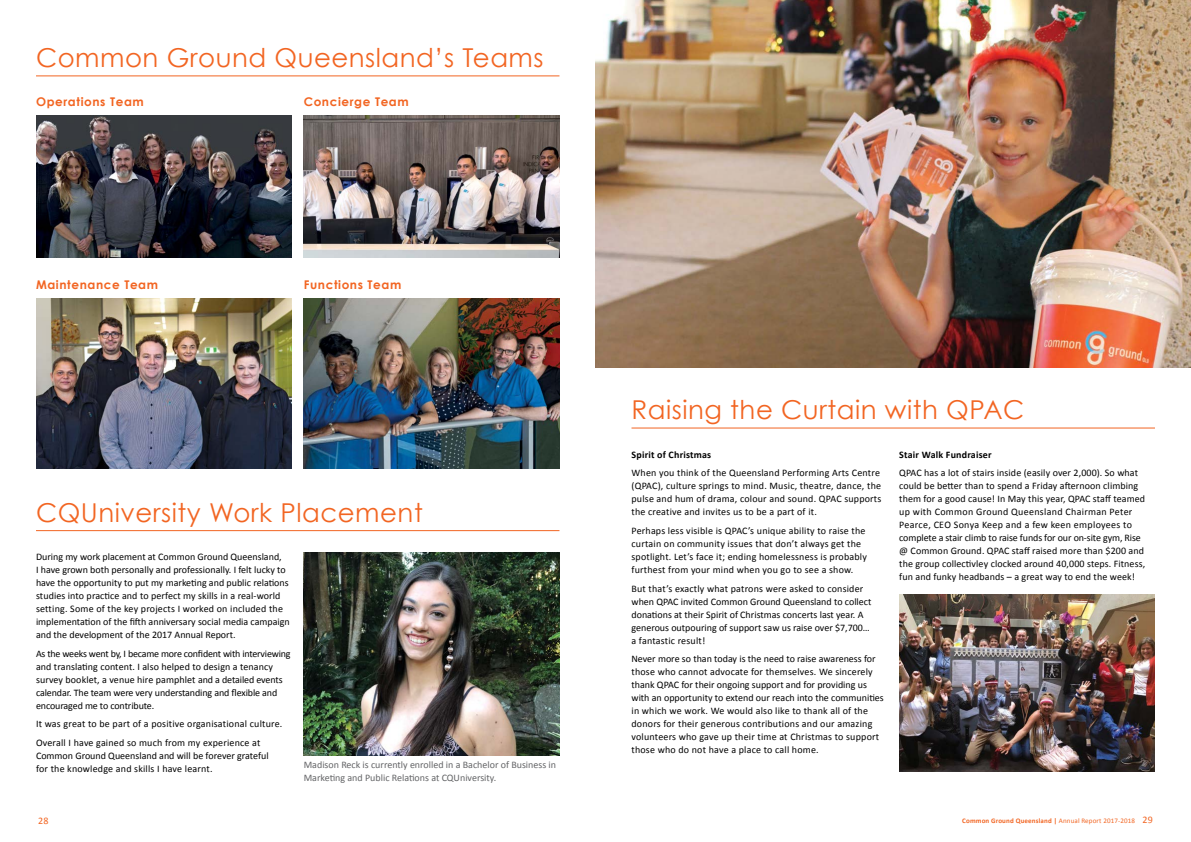
<style>
.page{position:relative;width:1191px;height:842px;background:#fff}
.page>*{position:absolute;margin:0;border:0;box-sizing:border-box;transform-origin:0 0}
.Orange_heading{font:26px "Century Gothic";letter-spacing:.02em;color:#f26522}
.Body_Text{font:700 12px "Century Gothic";letter-spacing:.05em;color:#f26522}
.Body_Text-2{font:10px/13px "Calibri";letter-spacing:.01em;color:#000}
.Body_Text-3{font:10px/13px "Calibri";letter-spacing:-.01em;color:#000}
.Body_Text-4{font:10px/13px "Calibri";color:#636466}
.Body_Text-5{font:700 10px "Calibri";letter-spacing:.02em;color:#000}
.body{font:700 10px "Calibri";letter-spacing:.02em;color:#000}
.t1{font:10px "Calibri";color:#f26522}
.t2{font:700 7px "Calibri";letter-spacing:.02em;color:#f26522}
.s1{font-weight:400}
.s2{font-weight:400;font-size:10px}
</style>
<div class="page">
<hr style="left:36px;top:76px;width:523px;height:1px;background:#f26522">
<hr style="left:631px;top:428px;width:524px;height:1px;background:#f26522">
<img style="left:304px;top:299px;width:255px;height:170px">
<img style="left:304px;top:116px;width:255px;height:142px">
<img style="left:36px;top:299px;width:256px;height:170px">
<img style="left:36px;top:116px;width:256px;height:142px">
<img style="left:595px;top:0;width:596px;height:367px">
<hr style="left:36px;top:530px;width:523px;height:1px;background:#f26522">
<img style="left:304px;top:552px;width:255px;height:203px">
<img style="left:899px;top:594px;width:256px;height:178px">
<p class="Orange_heading" style="left:36px;top:42px;width:509px">Common Ground Queensland’s Teams</p>
<p class="Body_Text" style="left:36px;top:95px;width:109px">Operations Team</p>
<p class="Body_Text" style="left:304px;top:95px;width:106px">Concierge Team</p>
<p class="Body_Text" style="left:36px;top:277px;width:124px">Maintenance Team</p>
<p class="Body_Text" style="left:304px;top:277px;width:99px">Functions Team</p>
<p class="Orange_heading" style="left:36px;top:496px;width:388px">CQUniversity Work Placement</p>
<p class="Body_Text-2" style="left:36px;top:550px;width:255px">During my work placement at Common Ground Queensland,<br>I have grown both personally and professionally. I felt lucky to have the opportunity to put my marketing and public relations studies into practice and to perfect my skills in a real-world setting. Some of the key projects I worked on included the implementation of the fifth anniversary social media campaign and the development of the 2017 Annual Report.</p>
<p class="Body_Text-3" style="left:36px;top:647px;width:256px">As the weeks went by, I became more confident with interviewing and translating content. I also helped to design a tenancy survey booklet, a venue hire pamphlet and a detailed events calendar. The team were very understanding and flexible and encouraged me to contribute.</p>
<p class="Body_Text-2" style="left:36px;top:718px;width:248px">It was great to be part of a positive organisational culture.</p>
<p class="Body_Text-2" style="left:36px;top:736px;width:234px">Overall I have gained so much from my experience at<br>Common Ground Queensland and will be forever grateful for the knowledge and skills I have learnt.</p>
<p class="Body_Text-4" style="left:304px;top:759px;width:254px">Madison Reck is currently enrolled in a Bachelor of Business in<br>Marketing and Public Relations at CQUniversity.</p>
<p class="Orange_heading" style="left:631px;top:394px;width:394px">Raising the Curtain with QPAC</p>
<p class="body" style="left:631px;top:448px;width:81px">Spirit of Christmas</p>
<p class="Body_Text-2" style="left:631px;top:466px;width:251px">When you think of the Queensland Performing Arts Centre (QPAC), culture springs to mind. Music, theatre, dance, the pulse and hum of drama, colour and sound. QPAC supports the creative and invites us to be a part of it.</p>
<p class="Body_Text-2" style="left:631px;top:524px;width:237px">Perhaps less visible is QPAC’s unique ability to raise the curtain on community issues that don’t always get the spotlight. Let’s face it; ending homelessness is probably furthest from your mind when you go to see a show.</p>
<p class="Body_Text-2" style="left:631px;top:582px;width:241px">But that’s exactly what patrons were asked to consider when QPAC invited Common Ground Queensland to collect donations at their Spirit of Christmas concerts last year. A generous outpouring of support saw us raise over $7,700… a fantastic result!</p>
<p class="Body_Text-2" style="left:631px;top:652px;width:254px">Never more so than today is the need to raise awareness for those who cannot advocate for themselves. We sincerely thank QPAC for their ongoing support and for providing us with an opportunity to extend our reach into the communities in which we work. We would also like to thank all of the donors for their generous contributions and our amazing volunteers who gave up their time at Christmas to support those who do not have a place to call home.</p>
<p class="Body_Text-5" style="left:899px;top:448px;width:94px">Stair Walk Fundraiser</p>
<p class="Body_Text-2" style="left:899px;top:466px;width:247px">QPAC has a lot of stairs inside (easily over 2,000). So what could be better than to spend a Friday afternoon climbing them for a good cause! In May this year, QPAC staff teamed up with Common Ground Queensland Chairman Peter Pearce, CEO Sonya Keep and a few keen employees to complete a stair climb to raise funds for our on-site gym, Rise @ Common Ground. QPAC staff raised more than $200 and the group collectivley clocked around 40,000 steps. Fitness, fun and funky headbands – a great way to end the week!</p>
<p class="t1" style="left:38px;top:814px;width:12px">28</p>
<p class="t2" style="left:962px;top:816px;width:192px">Common Ground Queensland | <span class="s1">Annual Report 2017-2018</span> <span class="s2">29</span></p>
</div>
